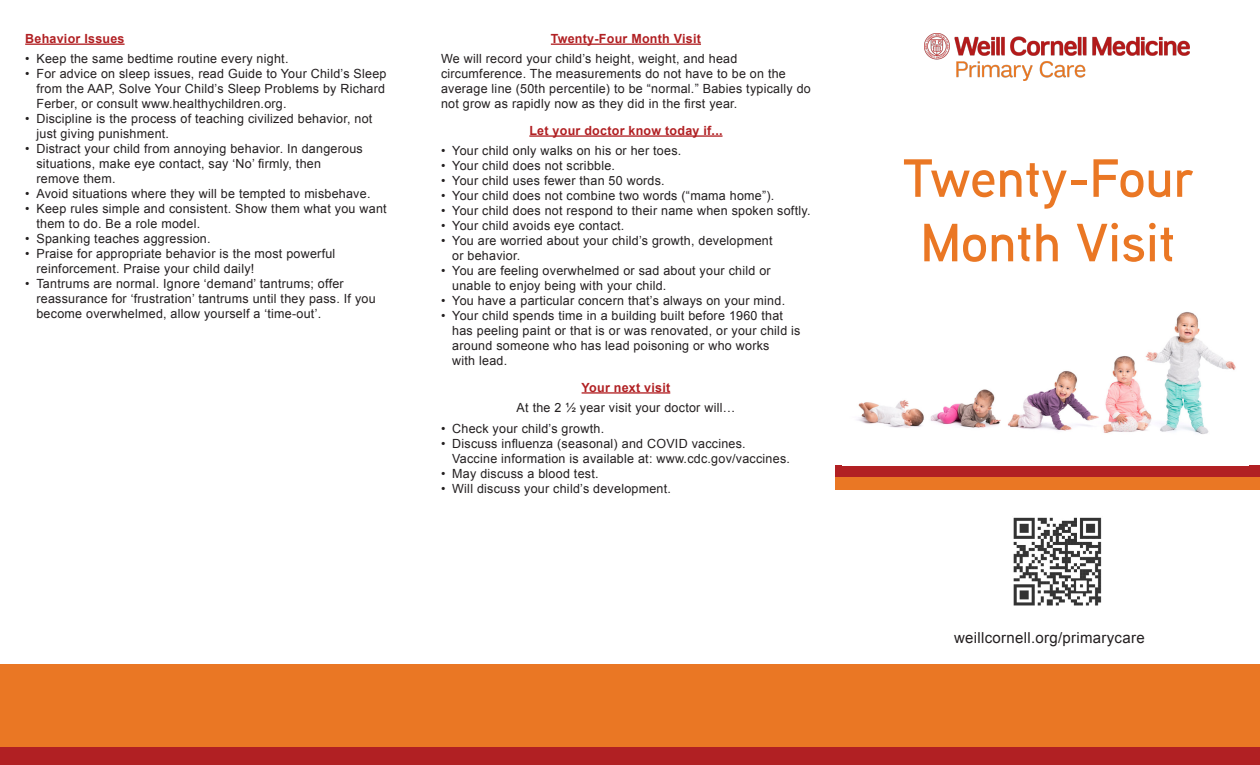
<style>
.page{position:relative;width:1260px;height:765px;background:#fff}
.page>*{position:absolute;margin:0;border:0;box-sizing:border-box;transform-origin:0 0}
.t1{font:600 53.75px/64.5px "Aaux Next";color:#ea7724;text-align:center}
.t2{font:15.12px "Arial";letter-spacing:.02em;color:#231f20}
.t3{font:12.62px/15px "Arial";letter-spacing:.02em;color:#231f20}
.Red_Header_Centered{font:700 12.62px "Arial";letter-spacing:.02em;color:#b12023}
.Red_Header{font:700 12.62px "Arial";letter-spacing:.02em;color:#b12023}
</style>
<div class="page">
<div style="left:836px;top:466px;width:424px;height:12px;background:#b12023"></div>
<div style="left:836px;top:478px;width:424px;height:12px;background:#ea7724"></div>
<img style="left:857px;top:312px;width:379px;height:122px">
<img style="left:925px;top:34px;width:265px;height:46px">
<div style="left:0;top:721px;width:1260px;height:44px;background:#b12023"></div>
<div style="left:0;top:664px;width:1260px;height:83px;background:#ea7724"></div>
<hr style="left:25px;top:44px;width:100px;height:1px;background:#b12023">
<hr style="left:551px;top:44px;width:150px;height:1px;background:#b12023">
<hr style="left:529px;top:135px;width:194px;height:2px;background:#b12023">
<hr style="left:582px;top:392px;width:88px;height:2px;background:#b12023">
<img style="left:1013px;top:517px;width:89px;height:89px">
<p class="Red_Header" style="left:25px;top:30px;width:101px">Behavior Issues</p>
<p class="t3" style="left:25px;top:52px;width:265px">• Keep the same bedtime routine every night.</p>
<p class="t3" style="left:36px;top:67px;width:352px;text-align:justify;text-indent:-11px">• For advice on sleep issues, read Guide to Your Child’s Sleep from the AAP, Solve Your Child’s Sleep Problems by Richard Ferber, or consult www.healthychildren.org.</p>
<p class="t3" style="left:36px;top:112px;width:337px;text-indent:-11px">• Discipline is the process of teaching civilized behavior, not just giving punishment.</p>
<p class="t3" style="left:36px;top:142px;width:328px;text-indent:-11px">• Distract your child from annoying behavior. In dangerous situations, make eye contact, say ‘No’ firmly, then remove them.</p>
<p class="t3" style="left:25px;top:187px;width:347px">• Avoid situations where they will be tempted to misbehave.</p>
<p class="t3" style="left:36px;top:202px;width:352px;text-indent:-11px">• Keep rules simple and consistent. Show them what you want them to do. Be a role model.</p>
<p class="t3" style="left:25px;top:232px;width:187px">• Spanking teaches aggression.</p>
<p class="t3" style="left:36px;top:247px;width:300px;text-indent:-11px">• Praise for appropriate behavior is the most powerful reinforcement. Praise your child daily!</p>
<p class="t3" style="left:36px;top:277px;width:341px;text-indent:-11px">• Tantrums are normal. Ignore ‘demand’ tantrums; offer reassurance for ‘frustration’ tantrums until they pass. If you become overwhelmed, allow yourself a ‘time-out’.</p>
<p class="Red_Header_Centered" style="left:551px;top:30px;width:152px">Twenty-Four Month Visit</p>
<p class="t3" style="left:441px;top:52px;width:371px">We will record your child’s height, weight, and head circumference. The measurements do not have to be on the average line (50th percentile) to be “normal.” Babies typically do not grow as rapidly now as they did in the first year.</p>
<p class="Red_Header_Centered" style="left:529px;top:122px;width:195px">Let your doctor know today if...</p>
<p class="t3" style="left:441px;top:144px;width:242px">• Your child only walks on his or her toes.</p>
<p class="t3" style="left:441px;top:159px;width:175px">• Your child does not scribble.</p>
<p class="t3" style="left:441px;top:174px;width:225px">• Your child uses fewer than 50 words.</p>
<p class="t3" style="left:441px;top:189px;width:335px">• Your child does not combine two words (“mama home”).</p>
<p class="t3" style="left:441px;top:204px;width:371px">• Your child does not respond to their name when spoken softly.</p>
<p class="t3" style="left:441px;top:219px;width:185px">• Your child avoids eye contact.</p>
<p class="t3" style="left:452px;top:234px;width:322px;text-indent:-11px">• You are worried about your child’s growth, development or behavior.</p>
<p class="t3" style="left:452px;top:264px;width:320px;text-indent:-11px">• You are feeling overwhelmed or sad about your child or unable to enjoy being with your child.</p>
<p class="t3" style="left:441px;top:294px;width:346px">• You have a particular concern that’s always on your mind.</p>
<p class="t3" style="left:452px;top:309px;width:350px;text-indent:-11px">• Your child spends time in a building built before 1960 that has peeling paint or that is or was renovated, or your child is around someone who has lead poisoning or who works<br>with lead.</p>
<p class="Red_Header_Centered" style="left:582px;top:379px;width:90px">Your next visit</p>
<p class="t3" style="left:517px;top:400px;width:220px">At the 2 ½ year visit your doctor will…</p>
<p class="t3" style="left:441px;top:421px;width:165px">• Check your child’s growth.</p>
<p class="t3" style="left:452px;top:436px;width:339px;text-indent:-11px">• Discuss influenza (seasonal) and COVID vaccines.<br>Vaccine information is available at: www.cdc.gov/vaccines.</p>
<p class="t3" style="left:441px;top:466px;width:159px">• May discuss a blood test.</p>
<p class="t3" style="left:441px;top:481px;width:231px">• Will discuss your child’s development.</p>
<p class="t1" style="left:903px;top:144px;width:294px">Twenty-Four<br>Month Visit</p>
<p class="t2" style="left:954px;top:628px;width:192px">weillcornell.org/primarycare</p>
</div>
